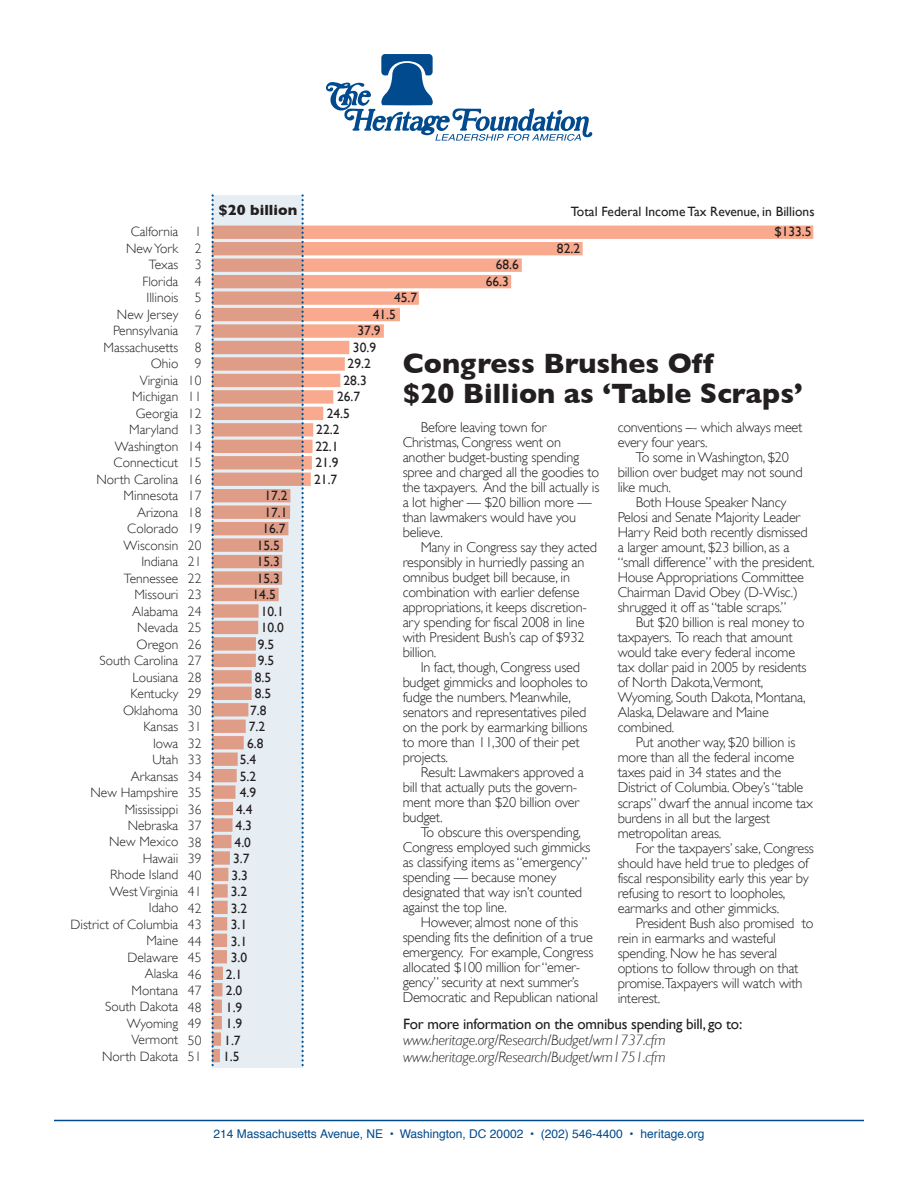
<style>
.page{position:relative;width:918px;height:1188px;background:#fff}
.page>*{position:absolute;margin:0;border:0;box-sizing:border-box;transform-origin:0 0}
.t1{font:700 28.5px/30px "Gill Sans";color:#231f20}
.t2{font:italic 300 15px/16.5px "Gill Sans";letter-spacing:-.015em;color:#231f20}
.t3{font:15px "Gill Sans";letter-spacing:-.015em;color:#231f20}
.t4{font:700 15px "Gill Sans";color:#231f20}
.t5{font:300 14.25px/15px "Gill Sans";letter-spacing:-.015em;color:#231f20}
.t6{font:300 13.5px/16.5px "Gill Sans";color:#231f20;text-align:center}
.t7{font:13.5px/16.5px "Gill Sans";color:#231f20}
.t8{font:12px "Helvetica";color:#004a8d}
</style>
<div class="page">
<hr style="left:54px;top:1120px;width:810px;height:1px;background:#004a8d">
<svg style="left:326px;top:54px;width:266px;height:87px"></svg>
<svg style="left:304px;top:226px;width:509px;height:260px"></svg>
<svg style="left:214px;top:195px;width:87px;height:872px;background:#e2c9c3"></svg>
<svg style="left:211px;top:195px;width:3px;height:872px;background:#aaa9b4"></svg>
<svg style="left:301px;top:195px;width:3px;height:872px;background:#abb8c8"></svg>
<p class="t6" style="left:71px;top:223px;width:109px;text-align:right">Calfornia<br>New York<br>Texas<br>Florida<br>Illinois<br>New Jersey<br>Pennsylvania<br>Massachusetts<br>Ohio<br>Virginia<br>Michigan<br>Georgia<br>Maryland<br>Washington<br>Connecticut<br>North Carolina<br>Minnesota<br>Arizona<br>Colorado<br>Wisconsin<br>Indiana<br>Tennessee<br>Missouri<br>Alabama<br>Nevada<br>Oregon<br>South Carolina<br>Lousiana<br>Kentucky<br>Oklahoma<br>Kansas<br>Iowa<br>Utah<br>Arkansas<br>New Hampshire<br>Mississippi<br>Nebraska<br>New Mexico<br>Hawaii<br>Rhode Island<br>West Virginia<br>Idaho<br>District of Columbia<br>Maine<br>Delaware<br>Alaska<br>Montana<br>South Dakota<br>Wyoming<br>Vermont<br>North Dakota</p>
<p class="t4" style="left:219px;top:201px;width:80px">$20 billion</p>
<p class="t7" style="left:571px;top:204px;width:245px">Total Federal Income Tax Revenue, in Billions</p>
<p class="t6" style="left:188px;top:224px;width:15px">1<br>2<br>3<br>4<br>5<br>6<br>7<br>8<br>9<br>10<br>11<br>12<br>13<br>14<br>15<br>16<br>17<br>18<br>19<br>20<br>21<br>22<br>23<br>24<br>25<br>26<br>27<br>28<br>29<br>30<br>31<br>32<br>33<br>34<br>35<br>36<br>37<br>38<br>39<br>40<br>41<br>42<br>43<br>44<br>45<br>46<br>47<br>48<br>49<br>50<br>51</p>
<p class="t7" style="left:774px;top:223px;width:39px">$133.5</p>
<p class="t7" style="left:557px;top:240px;width:25px">82.2</p>
<p class="t7" style="left:486px;top:256px;width:35px;text-indent:10px">68.6<br>66.3</p>
<p class="t7" style="left:394px;top:289px;width:25px">45.7</p>
<p class="t7" style="left:373px;top:306px;width:25px">41.5</p>
<p class="t7" style="left:358px;top:322px;width:25px">37.9</p>
<p class="t7" style="left:353px;top:339px;width:25px">30.9</p>
<p class="t7" style="left:348px;top:355px;width:25px">29.2</p>
<p class="t7" style="left:344px;top:372px;width:25px">28.3</p>
<p class="t7" style="left:337px;top:388px;width:25px">26.7</p>
<p class="t7" style="left:327px;top:405px;width:25px">24.5</p>
<p class="t7" style="left:316px;top:421px;width:25px">22.2</p>
<p class="t7" style="left:315px;top:438px;width:25px">22.1</p>
<p class="t7" style="left:315px;top:454px;width:25px">21.9</p>
<p class="t7" style="left:314px;top:471px;width:25px">21.7</p>
<h1 class="t1" style="left:403px;top:348px;width:402px">Congress Brushes Off<br>$20 Billion as ‘Table Scraps’</h1>
<p class="t5" style="left:403px;top:420px;width:198px;text-indent:18px">Before leaving town for<br>Christmas, Congress went on another budget-busting spending spree and charged all the goodies to the taxpayers. And the bill actually is a lot higher — $20 billion more — than lawmakers would have you believe.</p>
<p class="t5" style="left:403px;top:540px;width:196px;text-indent:18px">Many in Congress say they acted responsibly in hurriedly passing an omnibus budget bill because, in combination with earlier defense appropriations, it keeps discretion&shy;ary spending for fiscal 2008 in line with President Bush’s cap of $932 billion.</p>
<p class="t5" style="left:403px;top:660px;width:187px;text-indent:18px">In fact, though, Congress used budget gimmicks and loopholes to fudge the numbers. Meanwhile, senators and representatives piled on the pork by earmarking billions to more than 11,300 of their pet projects.</p>
<p class="t5" style="left:403px;top:765px;width:183px;text-indent:18px">Result: Lawmakers approved a bill that actually puts the govern&shy;ment more than $20 billion over budget.</p>
<p class="t5" style="left:403px;top:825px;width:189px;text-indent:18px">To obscure this overspending,<br>Congress employed such gimmicks as classifying items as “emergency” spending — because money designated that way isn’t counted against the top line.</p>
<p class="t5" style="left:403px;top:915px;width:197px;text-indent:18px">However, almost none of this spending fits the definition of a true emergency. For example, Congress allocated $100 million for “emer&shy;gency” security at next summer’s Democratic and Republican national</p>
<p class="t5" style="left:618px;top:420px;width:186px">conventions –- which always meet every four years.</p>
<p class="t5" style="left:618px;top:450px;width:186px;text-indent:18px">To some in Washington, $20 billion over budget may not sound like much.</p>
<p class="t5" style="left:618px;top:495px;width:198px;text-indent:18px">Both House Speaker Nancy Pelosi and Senate Majority Leader Harry Reid both recently dismissed a larger amount, $23 billion, as a “small difference” with the president.<br>House Appropriations Committee Chairman David Obey (D-Wisc.) shrugged it off as “table scraps.”</p>
<p class="t5" style="left:618px;top:615px;width:190px;text-indent:18px">But $20 billion is real money to taxpayers. To reach that amount would take every federal income tax dollar paid in 2005 by residents of North Dakota,Vermont,<br>Wyoming, South Dakota, Montana,<br>Alaska, Delaware and Maine combined.</p>
<p class="t5" style="left:618px;top:735px;width:197px;text-indent:18px">Put another way, $20 billion is more than all the federal income taxes paid in 34 states and the<br>District of Columbia. Obey’s “table scraps” dwarf the annual income tax burdens in all but the largest metropolitan areas.</p>
<p class="t5" style="left:618px;top:840px;width:198px;text-indent:18px">For the taxpayers’ sake, Congress should have held true to pledges of fiscal responsibility early this year by refusing to resort to loopholes, earmarks and other gimmicks.</p>
<p class="t5" style="left:618px;top:915px;width:197px;text-indent:18px">President Bush also promised to rein in earmarks and wasteful spending. Now he has several options to follow through on that promise.Taxpayers will watch with interest.</p>
<p class="t3" style="left:403px;top:1015px;width:341px">For more information on the omnibus spending bill, go to:</p>
<p class="t2" style="left:403px;top:1032px;width:264px">www.heritage.org/Research/Budget/wm1737.cfm www.heritage.org/Research/Budget/wm1751.cfm</p>
<p class="t7" style="left:264px;top:487px;width:25px">17.2</p>
<p class="t7" style="left:264px;top:504px;width:25px">17.1</p>
<p class="t7" style="left:262px;top:520px;width:25px">16.7</p>
<p class="t7" style="left:257px;top:537px;width:25px">15.5</p>
<p class="t7" style="left:257px;top:553px;width:25px">15.3</p>
<p class="t7" style="left:257px;top:570px;width:25px">15.3</p>
<p class="t7" style="left:253px;top:586px;width:25px">14.5</p>
<p class="t7" style="left:261px;top:603px;width:25px">10.1</p>
<p class="t7" style="left:261px;top:619px;width:25px">10.0</p>
<p class="t7" style="left:258px;top:636px;width:18px">9.5</p>
<p class="t7" style="left:258px;top:652px;width:18px">9.5</p>
<p class="t7" style="left:255px;top:669px;width:18px">8.5</p>
<p class="t7" style="left:255px;top:685px;width:18px">8.5</p>
<p class="t7" style="left:250px;top:702px;width:18px">7.8</p>
<p class="t7" style="left:249px;top:718px;width:18px">7.2</p>
<p class="t7" style="left:247px;top:735px;width:18px">6.8</p>
<p class="t7" style="left:240px;top:751px;width:18px">5.4</p>
<p class="t7" style="left:240px;top:768px;width:18px">5.2</p>
<p class="t7" style="left:240px;top:784px;width:18px">4.9</p>
<p class="t7" style="left:236px;top:801px;width:18px">4.4</p>
<p class="t7" style="left:236px;top:817px;width:18px">4.3</p>
<p class="t7" style="left:235px;top:834px;width:18px">4.0</p>
<p class="t7" style="left:233px;top:850px;width:18px">3.7</p>
<p class="t7" style="left:232px;top:867px;width:18px">3.3</p>
<p class="t7" style="left:231px;top:883px;width:18px">3.2</p>
<p class="t7" style="left:231px;top:900px;width:18px">3.2</p>
<p class="t7" style="left:231px;top:916px;width:18px">3.1</p>
<p class="t7" style="left:231px;top:933px;width:18px">3.1</p>
<p class="t7" style="left:231px;top:949px;width:18px">3.0</p>
<p class="t7" style="left:226px;top:966px;width:18px">2.1</p>
<p class="t7" style="left:226px;top:982px;width:18px">2.0</p>
<p class="t7" style="left:226px;top:999px;width:18px">1.9</p>
<p class="t7" style="left:226px;top:1015px;width:18px">1.9</p>
<p class="t7" style="left:224px;top:1032px;width:18px">1.7</p>
<p class="t7" style="left:223px;top:1048px;width:18px">1.5</p>
<p class="t8" style="left:213px;top:1124px;width:493px">214 Massachusetts Avenue, NE • Washington, DC 20002 • (202) 546-4400 • heritage.org</p>
</div>
